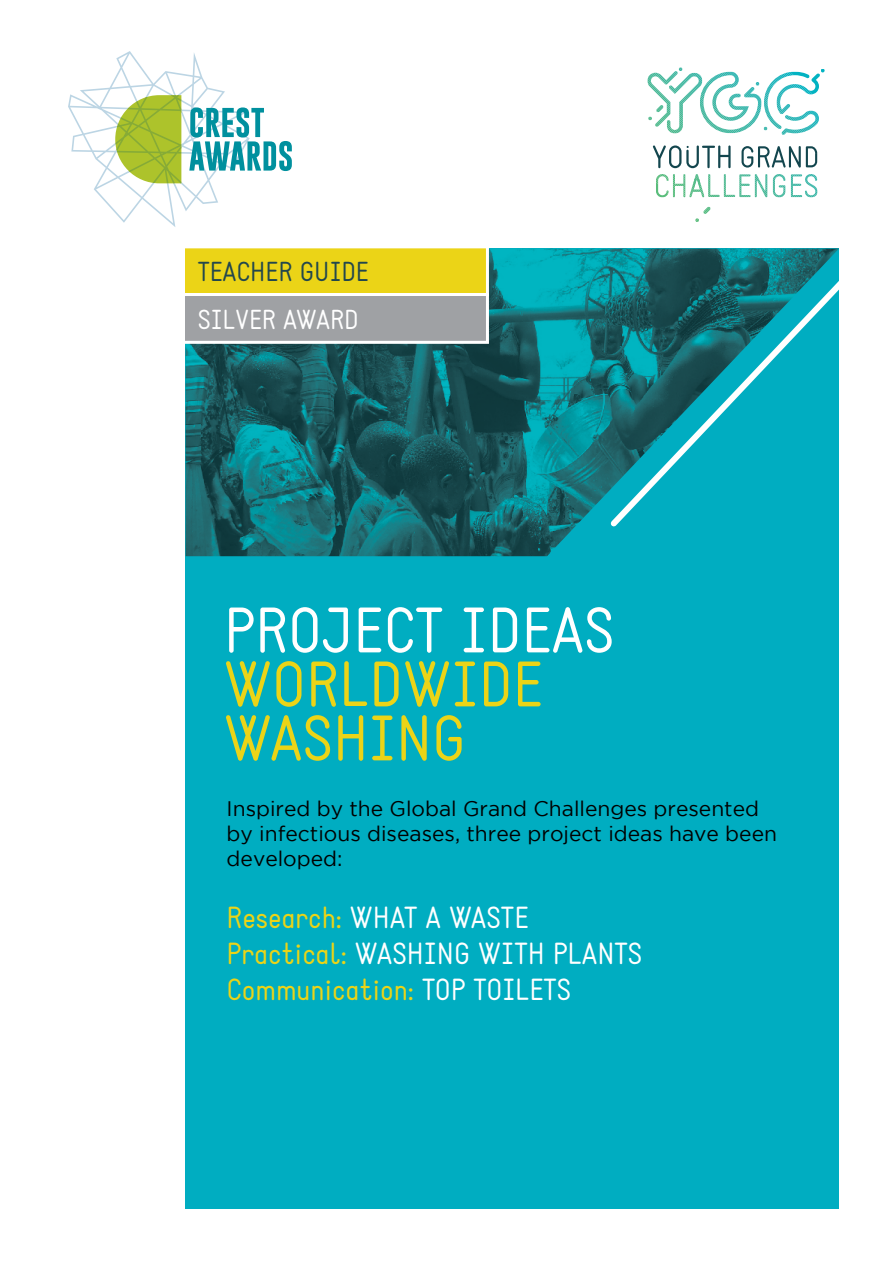
<style>
.page{position:relative;width:893px;height:1263px;background:#fff}
.page>*{position:absolute;margin:0;border:0;box-sizing:border-box;transform-origin:0 0}
.t1{font:63px/54px "Static";color:#ebd417}
.t2{font:63px "Static";color:#fff}
.t3{font:30px/36px "Static";color:#fff}
.t4{font:27px "Static";color:#22474d}
.t5{font:27px "Static";color:#fff}
.t6{font:21px/25.2px "Gotham";color:#000}
.s1{color:#ebd417}
</style>
<div class="page">
<div style="left:186px;top:249px;width:653px;height:960px;background:#00adc1"></div>
<svg style="left:68px;top:51px;width:224px;height:176px"></svg>
<svg style="left:647px;top:67px;width:178px;height:68px"></svg>
<svg style="left:741px;top:146px;width:76px;height:22px"></svg>
<svg style="left:653px;top:145px;width:78px;height:23px"></svg>
<svg style="left:656px;top:174px;width:161px;height:24px"></svg>
<svg style="left:695px;top:207px;width:16px;height:15px"></svg>
<img style="left:186px;top:249px;width:653px;height:307px">
<div style="left:183px;top:247px;width:304px;height:48px;background:#ebd417"></div>
<div style="left:182px;top:245px;width:307px;height:51px;border:3px solid #fff"></div>
<div style="left:183px;top:294px;width:304px;height:48px;background:#9fa1a4"></div>
<div style="left:182px;top:293px;width:307px;height:51px;border:3px solid #fff"></div>
<svg style="left:605px;top:262px;width:234px;height:270px"></svg>
<p class="t4" style="left:198px;top:255px;width:173px">TEACHER GUIDE</p>
<p class="t5" style="left:198px;top:303px;width:162px">SILVER AWARD</p>
<h1 class="t2" style="left:224px;top:593px;width:268px">PROJECT IDEA</h1>
<h1 class="t2" style="left:584px;top:593px;width:32px">S</h1>
<h1 class="t1" style="left:224px;top:659px;width:320px">WORLDWIDE<br>WASHING</h1>
<p class="t6" style="left:227px;top:796px;width:552px">Inspired by the Global Grand Challenges presented by infectious diseases, three project ideas have been developed:</p>
<h2 class="t3" style="left:227px;top:900px;width:402px"><span class="s1">RESEARCH:</span> WHAT A WASTE<br><span class="s1">PRACTICAL:</span> WASHING WITH PLANTS<br><span class="s1">COMMUNICATION:</span> TOP TOILETS</h2>
</div>
